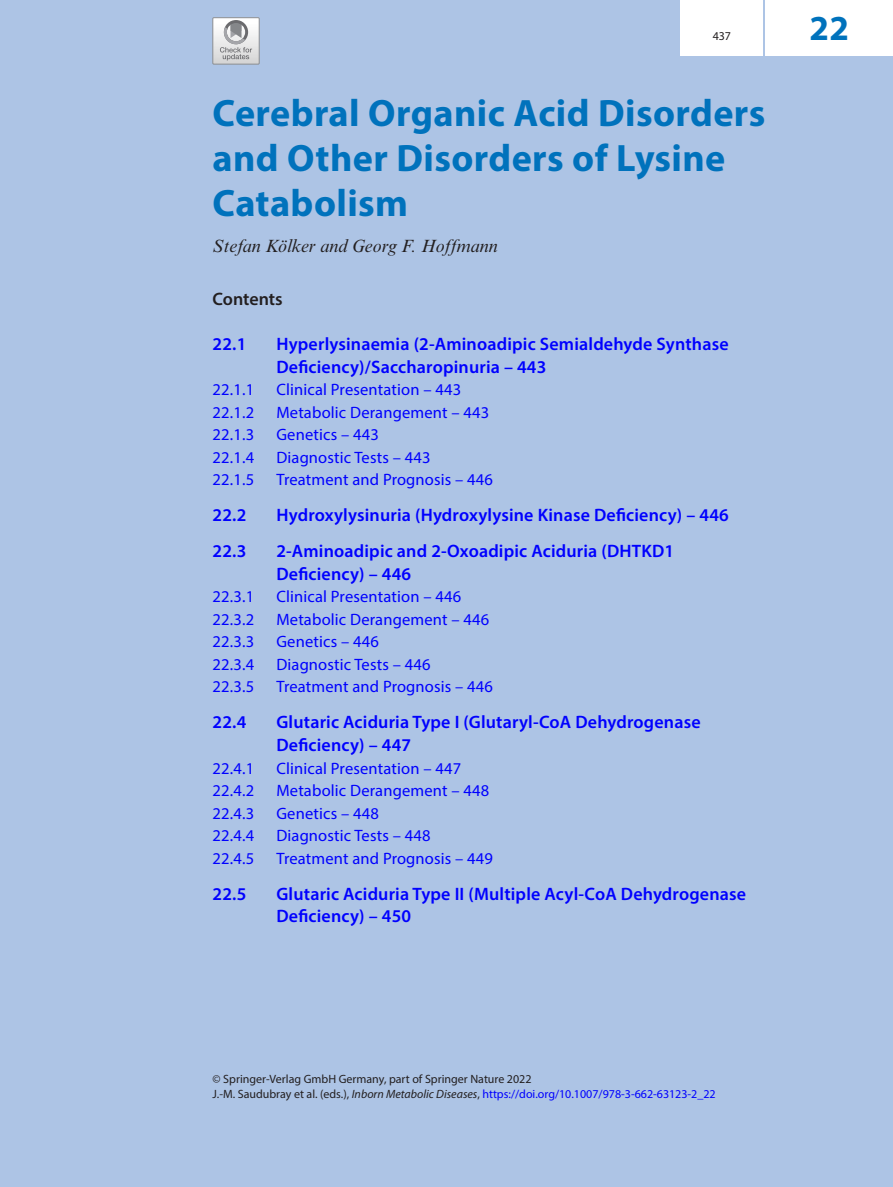
<style>
.page{position:relative;width:893px;height:1187px;background:#fff}
.page>*{position:absolute;margin:0;border:0;box-sizing:border-box;transform-origin:0 0}
.Chap_title{font:700 38.25px/45px "Myriad Pro";letter-spacing:.01em;color:#0072bc}
.Chap_num{font:700 35.25px "Myriad Pro";color:#0072bc}
.t1{font:600 18px/22.5px "Myriad Pro";letter-spacing:.01em;color:#00f}
.Chap_au{font:italic 18px "Times New Roman MT Std";color:#231f20}
.MINI_TOC_HD{font:600 18px "Myriad Pro";letter-spacing:-.005em;color:#231f20}
.t2{font:16.5px "Myriad Pro";letter-spacing:.01em;color:#00f}
.Source{font:12px "Myriad Pro";color:#00f}
.Source-2{font:12px "Myriad Pro";color:#231f20}
.s1{color:#231f20}
.s2{font-style:italic;color:#231f20}
</style>
<div class="page">
<div style="left:0;top:0;width:893px;height:1186px;background:#adc4e5"></div>
<div style="left:680px;top:0;width:83px;height:55px;background:#fff"></div>
<div style="left:765px;top:0;width:128px;height:55px;background:#fff"></div>
<img style="left:215px;top:20px;width:42px;height:42px">
<div style="left:213px;top:18px;width:46px;height:46px;border:1px solid #8c8e91"></div>
<svg style="left:220px;top:20px;width:32px;height:40px"></svg>
<p class="Source-2" style="left:713px;top:29px;width:20px">437</p>
<h1 class="Chap_title" style="left:213px;top:89px;width:554px">Cerebral Organic Acid Disorders and Other Disorders of Lysine<br>Catabolism</h1>
<p class="Chap_au" style="left:213px;top:235px;width:287px">Stefan Kölker and Georg F. Hoffmann</p>
<p class="MINI_TOC_HD" style="left:213px;top:288px;width:72px">Contents</p>
<p class="t1" style="left:213px;top:332px;width:35px">22.1</p>
<p class="t1" style="left:276px;top:332px;width:454px">Hyperlysinaemia (2-Aminoadipic Semialdehyde Synthase<br>Deficiency)/Saccharopinuria – 443</p>
<p class="t2" style="left:213px;top:379px;width:43px">22.1.1</p>
<p class="t2" style="left:276px;top:379px;width:186px">Clinical Presentation – 443</p>
<p class="t2" style="left:213px;top:402px;width:43px">22.1.2</p>
<p class="t2" style="left:276px;top:402px;width:214px">Metabolic Derangement – 443</p>
<p class="t2" style="left:213px;top:424px;width:43px">22.1.3</p>
<p class="t2" style="left:276px;top:424px;width:104px">Genetics – 443</p>
<p class="t2" style="left:213px;top:447px;width:43px">22.1.4</p>
<p class="t2" style="left:276px;top:447px;width:156px">Diagnostic Tests – 443</p>
<p class="t2" style="left:213px;top:469px;width:43px">22.1.5</p>
<p class="t2" style="left:276px;top:469px;width:218px">Treatment and Prognosis – 446</p>
<p class="t1" style="left:213px;top:503px;width:35px">22.2</p>
<p class="t1" style="left:276px;top:503px;width:454px">Hydroxylysinuria (Hydroxylysine Kinase Deficiency) – 446</p>
<p class="t1" style="left:213px;top:539px;width:35px">22.3</p>
<p class="t1" style="left:276px;top:539px;width:399px">2-Aminoadipic and 2-Oxoadipic Aciduria (DHTKD1<br>Deficiency) – 446</p>
<p class="t2" style="left:213px;top:586px;width:43px">22.3.1</p>
<p class="t2" style="left:276px;top:586px;width:186px">Clinical Presentation – 446</p>
<p class="t2" style="left:213px;top:609px;width:43px">22.3.2</p>
<p class="t2" style="left:276px;top:609px;width:214px">Metabolic Derangement – 446</p>
<p class="t2" style="left:213px;top:631px;width:43px">22.3.3</p>
<p class="t2" style="left:276px;top:631px;width:104px">Genetics – 446</p>
<p class="t2" style="left:213px;top:654px;width:43px">22.3.4</p>
<p class="t2" style="left:276px;top:654px;width:156px">Diagnostic Tests – 446</p>
<p class="t2" style="left:213px;top:676px;width:43px">22.3.5</p>
<p class="t2" style="left:276px;top:676px;width:218px">Treatment and Prognosis – 446</p>
<p class="t1" style="left:213px;top:710px;width:35px">22.4</p>
<p class="t1" style="left:276px;top:710px;width:426px">Glutaric Aciduria Type I (Glutaryl-CoA Dehydrogenase<br>Deficiency) – 447</p>
<p class="t2" style="left:213px;top:757px;width:43px">22.4.1</p>
<p class="t2" style="left:276px;top:757px;width:186px">Clinical Presentation – 447</p>
<p class="t2" style="left:213px;top:780px;width:43px">22.4.2</p>
<p class="t2" style="left:276px;top:780px;width:214px">Metabolic Derangement – 448</p>
<p class="t2" style="left:213px;top:802px;width:43px">22.4.3</p>
<p class="t2" style="left:276px;top:802px;width:104px">Genetics – 448</p>
<p class="t2" style="left:213px;top:825px;width:43px">22.4.4</p>
<p class="t2" style="left:276px;top:825px;width:156px">Diagnostic Tests – 448</p>
<p class="t2" style="left:213px;top:847px;width:43px">22.4.5</p>
<p class="t2" style="left:276px;top:847px;width:218px">Treatment and Prognosis – 449</p>
<p class="t1" style="left:213px;top:881px;width:35px">22.5</p>
<p class="t1" style="left:276px;top:881px;width:471px">Glutaric Aciduria Type II (Multiple Acyl-CoA Dehydrogenase<br>Deficiency) – 450</p>
<h1 class="Chap_num" style="left:809px;top:6px;width:41px">22</h1>
<p class="Source-2" style="left:213px;top:1071px;width:320px">© Springer-Verlag GmbH Germany, part of Springer Nature 2022</p>
<p class="Source" style="left:213px;top:1086px;width:505px"><span class="s1">J.-M. Saudubray et al. (eds.),</span> <span class="s2">Inborn Metabolic Diseases</span><span class="s1">,</span> https://doi.org/10.1007/978-3-662-63123-2_22</p>
</div>
